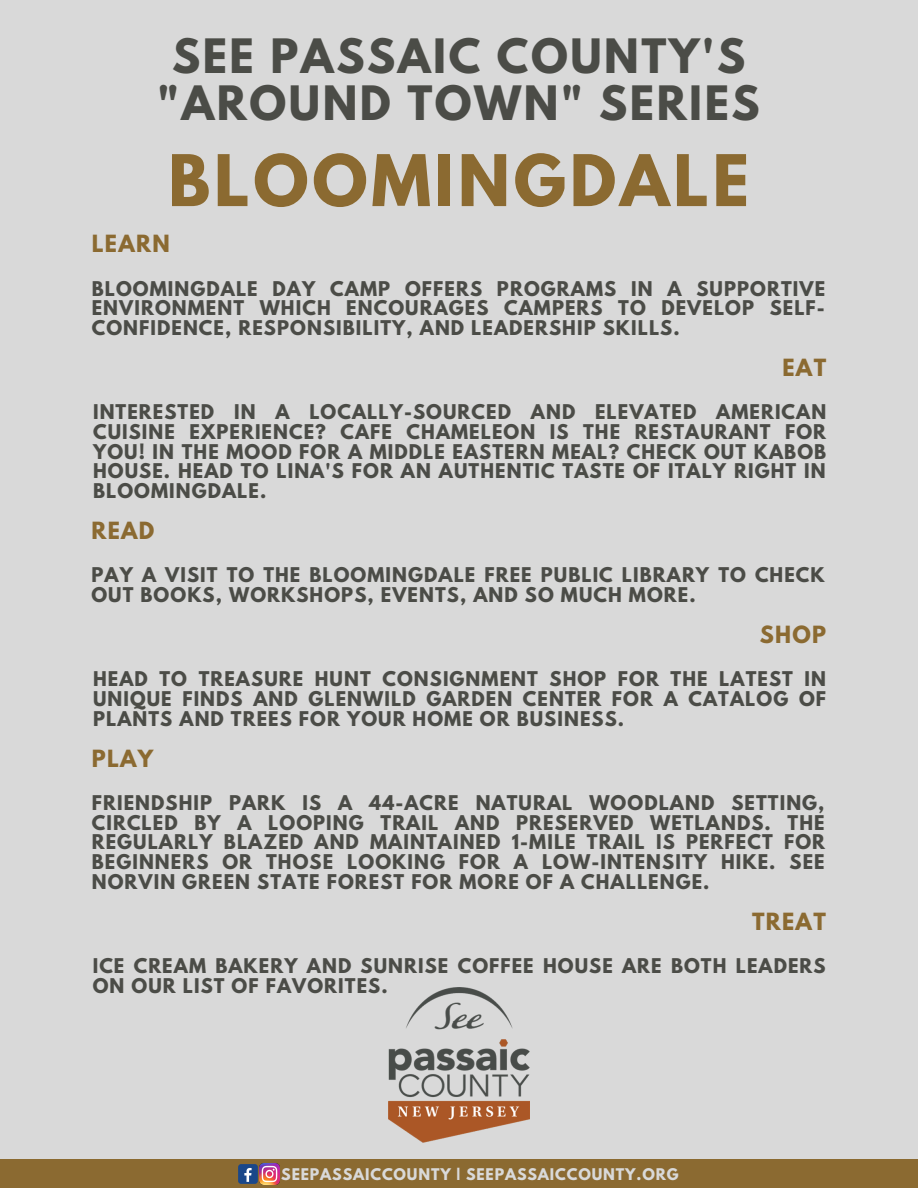
<style>
.page{position:relative;width:918px;height:1188px;background:#d9d9d9}
.page>*{position:absolute;margin:0;border:0;box-sizing:border-box;transform-origin:0 0}
.t1{font:700 63px "League Spartan";letter-spacing:.06em;color:#8b6a31}
.t2{font:700 42px/47px "League Spartan";letter-spacing:.06em;color:#4b4c47;text-align:center}
.t3{font:700 21px "League Spartan";letter-spacing:.06em;color:#8b6a31}
.t4{font:700 18px/19.6px "League Spartan";letter-spacing:.06em;color:#4b4c47;text-align:justify}
.t5{font:700 14.25px "League Spartan";letter-spacing:.06em;color:#d9d9d9}
</style>
<div class="page">
<div style="left:0;top:1160px;width:918px;height:28px;background:#8b6a31"></div>
<img style="left:388px;top:988px;width:142px;height:155px">
<img style="left:260px;top:1164px;width:20px;height:20px">
<div style="left:238px;top:1164px;width:20px;height:20px;background:#1a4789;border-radius:3px"></div>
<svg style="left:244px;top:1168px;width:8px;height:14px"></svg>
<h2 class="t2" style="left:157px;top:38px;width:604px">SEE PASSAIC COUNTY'S "AROUND TOWN" SERIES</h2>
<h1 class="t1" style="left:168px;top:149px;width:582px">BLOOMINGDALE</h1>
<p class="t3" style="left:92px;top:233px;width:79px">LEARN</p>
<p class="t4" style="left:92px;top:281px;width:735px">BLOOMINGDALE DAY CAMP OFFERS PROGRAMS IN A SUPPORTIVE ENVIRONMENT WHICH ENCOURAGES CAMPERS TO DEVELOP SELF-CONFIDENCE, RESPONSIBILITY, AND LEADERSHIP SKILLS.</p>
<p class="t3" style="left:783px;top:357px;width:45px">EAT</p>
<p class="t4" style="left:93px;top:405px;width:735px">INTERESTED IN A LOCALLY-SOURCED AND ELEVATED AMERICAN CUISINE EXPERIENCE? CAFE CHAMELEON IS THE RESTAURANT FOR YOU! IN THE MOOD FOR A MIDDLE EASTERN MEAL? CHECK OUT KABOB HOUSE. HEAD TO LINA'S FOR AN AUTHENTIC TASTE OF ITALY RIGHT IN BLOOMINGDALE.</p>
<p class="t3" style="left:91px;top:520px;width:64px">READ</p>
<p class="t4" style="left:91px;top:568px;width:735px">PAY A VISIT TO THE BLOOMINGDALE FREE PUBLIC LIBRARY TO CHECK<br>OUT BOOKS, WORKSHOPS, EVENTS, AND SO MUCH MORE.</p>
<p class="t3" style="left:760px;top:624px;width:68px">SHOP</p>
<p class="t4" style="left:93px;top:672px;width:735px">HEAD TO TREASURE HUNT CONSIGNMENT SHOP FOR THE LATEST IN UNIQUE FINDS AND GLENWILD GARDEN CENTER FOR A CATALOG OF PLANTS AND TREES FOR YOUR HOME OR BUSINESS.</p>
<p class="t3" style="left:92px;top:748px;width:63px">PLAY</p>
<p class="t4" style="left:92px;top:795px;width:735px">FRIENDSHIP PARK IS A 44-ACRE NATURAL WOODLAND SETTING, CIRCLED BY A LOOPING TRAIL AND PRESERVED WETLANDS. THE REGULARLY BLAZED AND MAINTAINED 1-MILE TRAIL IS PERFECT FOR BEGINNERS OR THOSE LOOKING FOR A LOW-INTENSITY HIKE. SEE NORVIN GREEN STATE FOREST FOR MORE OF A CHALLENGE.</p>
<p class="t3" style="left:752px;top:911px;width:75px">TREAT</p>
<p class="t4" style="left:93px;top:958px;width:734px">ICE CREAM BAKERY AND SUNRISE COFFEE HOUSE ARE BOTH LEADERS<br>ON OUR LIST OF FAVORITES.</p>
<p class="t5" style="left:281px;top:1167px;width:399px">SEEPASSAICCOUNTY | SEEPASSAICCOUNTY.ORG</p>
</div>
